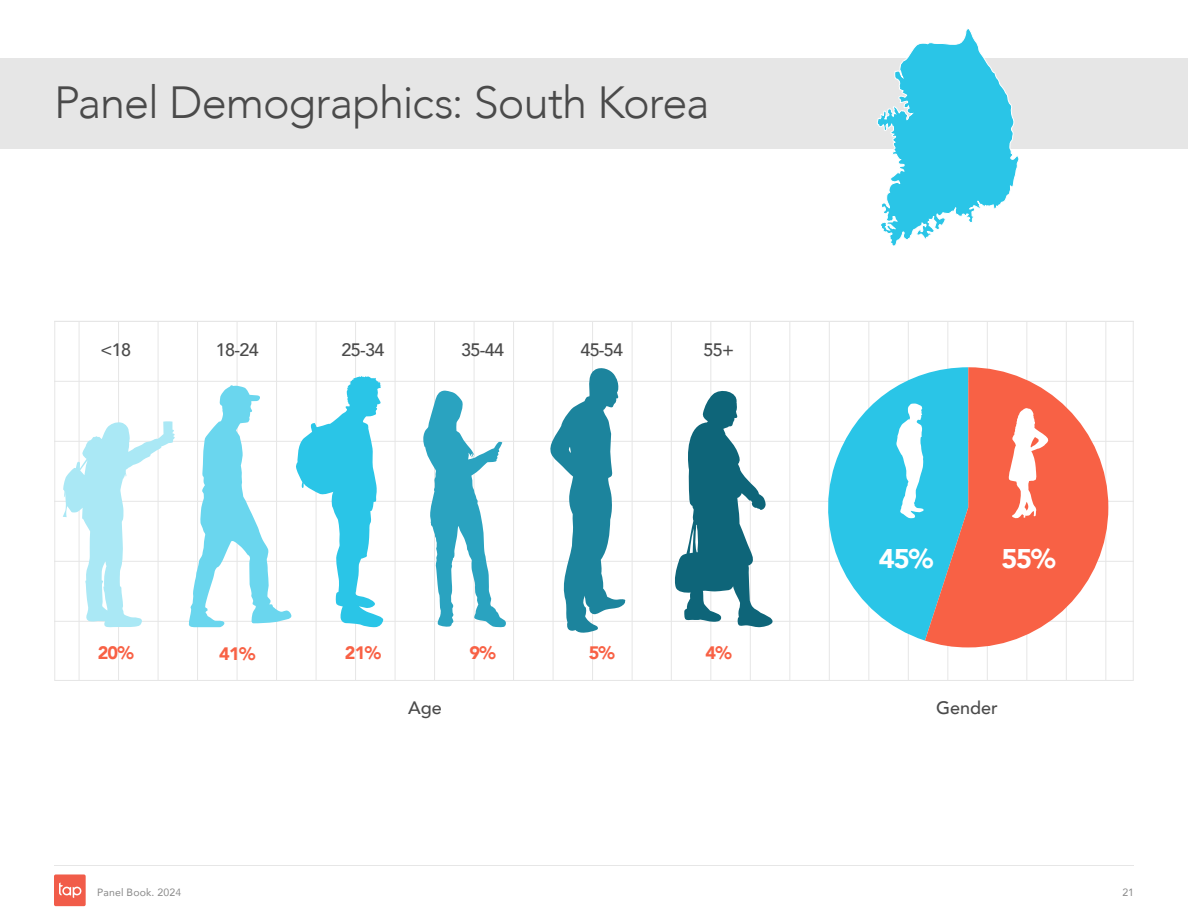
<style>
.page{position:relative;width:1188px;height:918px;background:#fff}
.page>*{position:absolute;margin:0;border:0;box-sizing:border-box;transform-origin:0 0}
.t1{font:300 45px "Avenir";letter-spacing:-.025em;color:#4a4a4a}
.t2{font:900 27px "Avenir";color:#fff}
.t3{font:500 18px "Avenir";letter-spacing:-.04em;color:#4a4a4a}
.t4{font:900 18px "Avenir";color:#f86145}
.t5{font:10.5px "Avenir";letter-spacing:.015em;color:#888}
.s1{font-style:inherit}
</style>
<div class="page">
<div style="left:54px;top:874px;width:32px;height:32px;background:#f15c49;border-radius:2px"></div>
<svg style="left:59px;top:882px;width:23px;height:16px"></svg>
<hr style="left:54px;top:865px;width:1080px;height:1px;background:#e6e6e6">
<hr style="left:55px;top:621px;width:577px;height:1px;background:#e6e6e6">
<hr style="left:55px;top:561px;width:577px;height:1px;background:#e6e6e6">
<hr style="left:55px;top:501px;width:577px;height:1px;background:#e6e6e6">
<hr style="left:55px;top:441px;width:577px;height:1px;background:#e6e6e6">
<hr style="left:55px;top:381px;width:577px;height:1px;background:#e6e6e6">
<hr style="left:79px;top:321px;width:1px;height:359px;background:#e6e6e6">
<hr style="left:118px;top:321px;width:1px;height:359px;background:#e6e6e6">
<hr style="left:158px;top:321px;width:1px;height:359px;background:#e6e6e6">
<hr style="left:197px;top:321px;width:1px;height:359px;background:#e6e6e6">
<hr style="left:237px;top:321px;width:1px;height:359px;background:#e6e6e6">
<hr style="left:276px;top:321px;width:1px;height:359px;background:#e6e6e6">
<hr style="left:316px;top:321px;width:1px;height:359px;background:#e6e6e6">
<hr style="left:355px;top:321px;width:1px;height:359px;background:#e6e6e6">
<hr style="left:395px;top:321px;width:1px;height:359px;background:#e6e6e6">
<hr style="left:434px;top:321px;width:1px;height:359px;background:#e6e6e6">
<hr style="left:474px;top:321px;width:1px;height:359px;background:#e6e6e6">
<hr style="left:513px;top:321px;width:1px;height:359px;background:#e6e6e6">
<hr style="left:553px;top:321px;width:1px;height:359px;background:#e6e6e6">
<hr style="left:592px;top:321px;width:1px;height:359px;background:#e6e6e6">
<hr style="left:632px;top:321px;width:1px;height:359px;background:#e6e6e6">
<hr style="left:632px;top:621px;width:501px;height:1px;background:#e6e6e6">
<hr style="left:632px;top:561px;width:501px;height:1px;background:#e6e6e6">
<hr style="left:632px;top:501px;width:501px;height:1px;background:#e6e6e6">
<hr style="left:632px;top:441px;width:501px;height:1px;background:#e6e6e6">
<hr style="left:632px;top:381px;width:501px;height:1px;background:#e6e6e6">
<hr style="left:710px;top:321px;width:1px;height:359px;background:#e6e6e6">
<hr style="left:750px;top:321px;width:1px;height:359px;background:#e6e6e6">
<hr style="left:789px;top:321px;width:1px;height:359px;background:#e6e6e6">
<hr style="left:829px;top:321px;width:1px;height:359px;background:#e6e6e6">
<hr style="left:868px;top:321px;width:1px;height:359px;background:#e6e6e6">
<hr style="left:908px;top:321px;width:1px;height:359px;background:#e6e6e6">
<hr style="left:947px;top:321px;width:1px;height:359px;background:#e6e6e6">
<hr style="left:987px;top:321px;width:1px;height:359px;background:#e6e6e6">
<hr style="left:1026px;top:321px;width:1px;height:359px;background:#e6e6e6">
<hr style="left:1066px;top:321px;width:1px;height:359px;background:#e6e6e6">
<hr style="left:1105px;top:321px;width:1px;height:359px;background:#e6e6e6">
<hr style="left:671px;top:321px;width:1px;height:359px;background:#e6e6e6">
<hr style="left:55px;top:681px;width:577px;height:1px;background:#e6e6e6">
<hr style="left:632px;top:681px;width:501px;height:1px;background:#e6e6e6">
<div style="left:0;top:59px;width:1188px;height:90px;background:#e6e6e6"></div>
<svg style="left:63px;top:421px;width:112px;height:207px"></svg>
<svg style="left:188px;top:376px;width:196px;height:251px"></svg>
<svg style="left:423px;top:390px;width:83px;height:238px"></svg>
<svg style="left:550px;top:367px;width:76px;height:268px"></svg>
<svg style="left:675px;top:391px;width:98px;height:236px"></svg>
<svg style="left:877px;top:29px;width:142px;height:217px"></svg>
<svg style="left:926px;top:367px;width:182px;height:280px;fill:#f86145"></svg>
<svg style="left:828px;top:367px;width:140px;height:274px"></svg>
<svg style="left:1008px;top:408px;width:42px;height:111px"></svg>
<p class="t1" style="left:54px;top:76px;width:657px">Panel Demographics: South Korea</p>
<p class="t3" style="left:101px;top:334px;width:32px">&lt;18</p>
<p class="t3" style="left:216px;top:334px;width:44px">18-24</p>
<p class="t3" style="left:342px;top:334px;width:44px">25-34</p>
<p class="t3" style="left:461px;top:334px;width:44px">35-44</p>
<p class="t3" style="left:580px;top:334px;width:44px">45-54</p>
<p class="t3" style="left:703px;top:334px;width:32px">55+</p>
<p class="t4" style="left:98px;top:638px;width:38px">20%</p>
<p class="t4" style="left:219px;top:638px;width:38px">41%</p>
<p class="t4" style="left:345px;top:638px;width:38px">21%</p>
<p class="t4" style="left:470px;top:638px;width:28px">9%</p>
<p class="t4" style="left:589px;top:638px;width:28px">5%</p>
<p class="t4" style="left:706px;top:638px;width:28px">4%</p>
<p class="t2" style="left:879px;top:536px;width:56px">45%</p>
<p class="t2" style="left:1001px;top:536px;width:56px">55%</p>
<p class="t3" style="left:408px;top:692px;width:35px">Age</p>
<p class="t3" style="left:936px;top:692px;width:63px">Gender</p>
<p class="t5" style="left:97px;top:884px;width:86px">Panel Book. 202<span class="s1">4</span></p>
<p class="t5" style="left:1122px;top:884px;width:13px">21</p>
</div>
